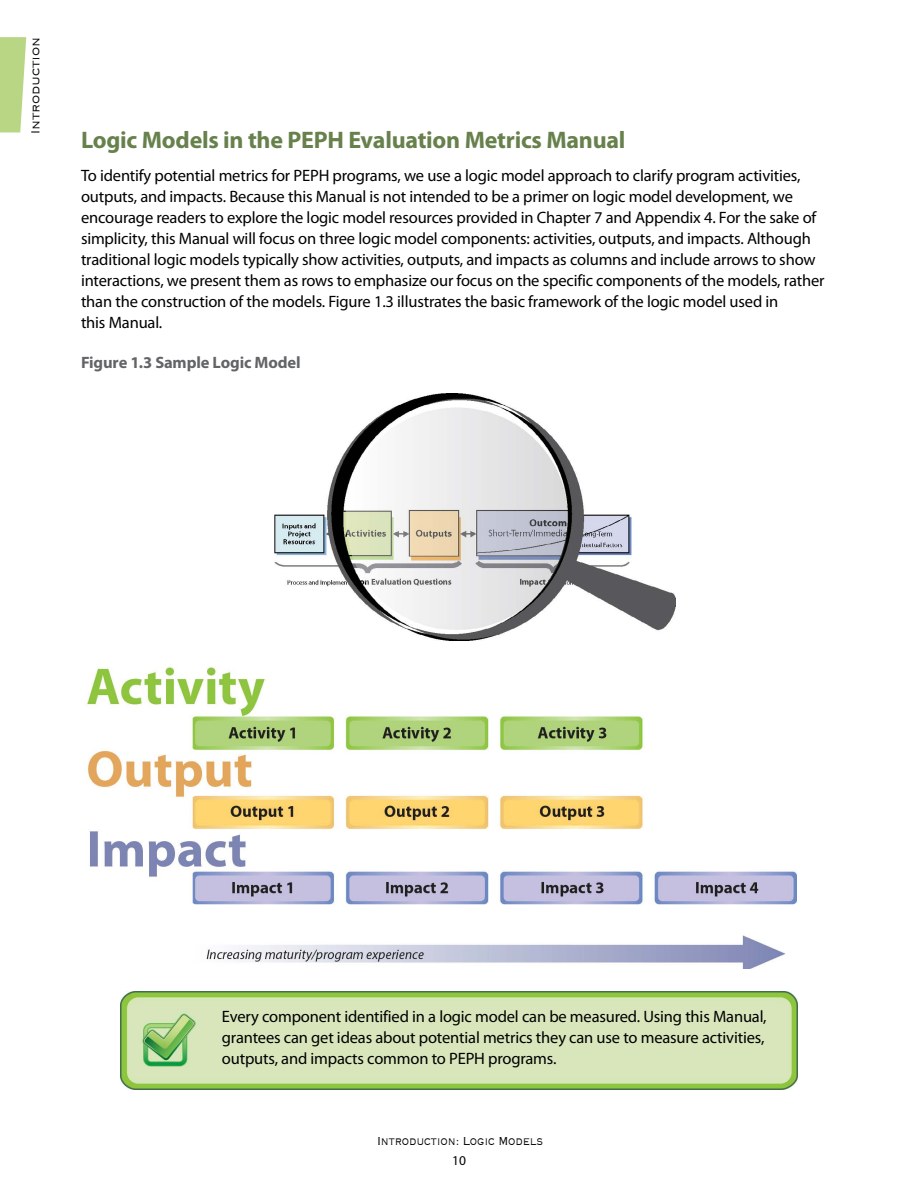
<style>
.page{position:relative;width:918px;height:1188px;background:#fff}
.page>*{position:absolute;margin:0;border:0;box-sizing:border-box;transform-origin:0 0}
.t1{font:700 24px "Myriad Pro";letter-spacing:-.01em;color:#67814c}
.t2{font:16.5px/21px "Myriad Pro";letter-spacing:-.01em;color:#000}
.t3{font:700 16.5px "Myriad Pro";letter-spacing:-.01em;color:#636466}
.t4{font:300 15px "Copperplate";letter-spacing:-.01em;color:#000;scale:.8 1}
.t5{font:13.5px "Myriad Pro";color:#000}
</style>
<div class="page">
<svg style="left:0;top:37px;width:26px;height:95px;background:#c0da92"></svg>
<img style="left:121px;top:992px;width:676px;height:97px">
<img style="left:274px;top:394px;width:401px;height:247px">
<img style="left:85px;top:667px;width:712px;height:302px">
<p class="t4" style="left:26px;top:134px;width:123px;rotate:-90deg">Introduction</p>
<p class="t1" style="left:81px;top:124px;width:546px">Logic Models in the PEPH Evaluation Metrics Manual</p>
<p class="t2" style="left:81px;top:165px;width:745px">To identify potential metrics for PEPH programs, we use a logic model approach to clarify program activities, outputs, and impacts. Because this Manual is not intended to be a primer on logic model development, we encourage readers to explore the logic model resources provided in Chapter 7 and Appendix 4. For the sake of simplicity, this Manual will focus on three logic model components: activities, outputs, and impacts. Although traditional logic models typically show activities, outputs, and impacts as columns and include arrows to show interactions, we present them as rows to emphasize our focus on the specific components of the models, rather than the construction of the models. Figure 1.3 illustrates the basic framework of the logic model used in<br>this Manual.</p>
<p class="t3" style="left:81px;top:352px;width:221px">Figure 1.3 Sample Logic Model</p>
<p class="t2" style="left:222px;top:1005px;width:546px">Every component identified in a logic model can be measured. Using this Manual, grantees can get ideas about potential metrics they can use to measure activities, outputs, and impacts common to PEPH programs.</p>
<p class="t4" style="left:377px;top:1132px;width:209px">Introduction: Logic Models</p>
<p class="t5" style="left:452px;top:1153px;width:15px">10</p>
</div>
